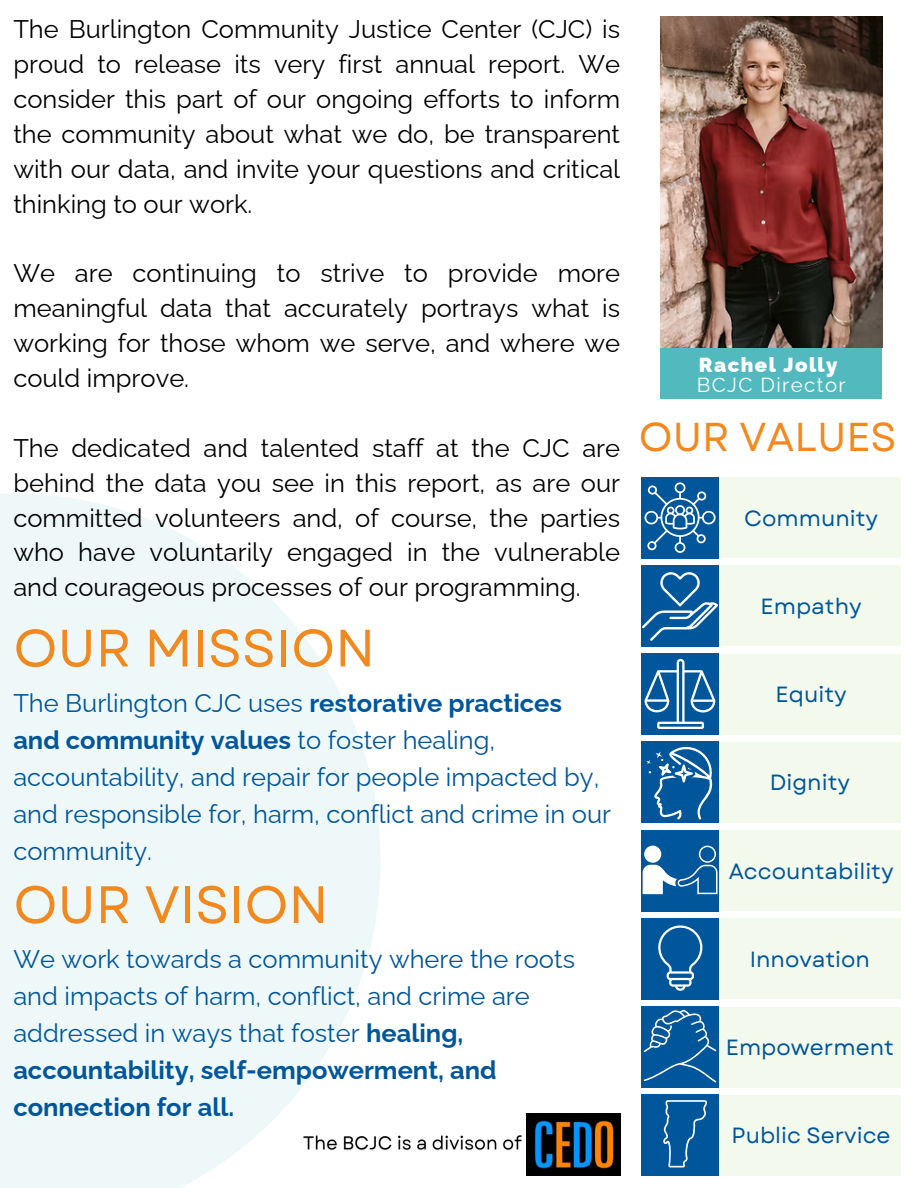
<style>
.page{position:relative;width:918px;height:1188px;background:#fff}
.page>*{position:absolute;margin:0;border:0;box-sizing:border-box;transform-origin:0 0}
.t1{font:52.5px "Garet";color:#f2891f}
.t2{font:40.35px "Garet";color:#f2891f}
.t3{font:25.5px/34.8px "Raleway";color:#000;text-align:justify}
.t4{font:25.5px/37.2px "Raleway";color:#00569a}
.t5{font:22.05px "Garet";color:#00569a}
.t6{font:20.4px/20px "Raleway";letter-spacing:.07em;color:#fff}
.s1{font-weight:700}
.s2{font-weight:900}
</style>
<div class="page">
<div style="left:0;top:494px;width:381px;height:694px;background:linear-gradient(to right,#ebf7f7,#f6fbfb)"></div>
<div style="left:661px;top:16px;width:221px;height:382px;background:#52b9be"></div>
<img style="left:661px;top:16px;width:221px;height:332px">
<div style="left:719px;top:477px;width:182px;height:81px;background:#f3f9ec"></div>
<div style="left:642px;top:477px;width:77px;height:81px;background:#00569a"></div>
<svg style="left:645px;top:482px;width:70px;height:71px"></svg>
<div style="left:719px;top:566px;width:182px;height:80px;background:#f3f9ec"></div>
<div style="left:642px;top:565px;width:77px;height:81px;background:#00569a"></div>
<svg style="left:642px;top:572px;width:76px;height:69px"></svg>
<div style="left:719px;top:654px;width:182px;height:80px;background:#f3f9ec"></div>
<div style="left:642px;top:654px;width:77px;height:81px;background:#00569a"></div>
<svg style="left:645px;top:659px;width:70px;height:70px"></svg>
<div style="left:642px;top:830px;width:77px;height:81px;background:#00569a"></div>
<div style="left:719px;top:830px;width:182px;height:81px;background:#f3f9ec"></div>
<svg style="left:643px;top:846px;width:75px;height:48px"></svg>
<div style="left:719px;top:918px;width:182px;height:81px;background:#f3f9ec"></div>
<div style="left:642px;top:918px;width:77px;height:81px;background:#00569a"></div>
<svg style="left:658px;top:925px;width:44px;height:65px"></svg>
<div style="left:719px;top:1007px;width:182px;height:80px;background:#f3f9ec"></div>
<div style="left:642px;top:1007px;width:77px;height:81px;background:#00569a"></div>
<svg style="left:644px;top:1010px;width:72px;height:72px"></svg>
<div style="left:642px;top:1095px;width:77px;height:81px;background:#00569a"></div>
<div style="left:719px;top:1095px;width:182px;height:81px;background:#f3f9ec"></div>
<svg style="left:663px;top:1100px;width:44px;height:67px"></svg>
<div style="left:719px;top:742px;width:182px;height:81px;background:#f3f9ec"></div>
<div style="left:642px;top:742px;width:77px;height:81px;background:#00569a"></div>
<svg style="left:646px;top:746px;width:67px;height:74px"></svg>
<img style="left:527px;top:1113px;width:93px;height:62px">
<img style="left:298px;top:1130px;width:229px;height:27px">
<h3 class="t3" style="left:13px;top:12px;width:608px">The Burlington Community Justice Center (CJC) is proud to release its very first annual report. We consider this part of our ongoing efforts to inform the community about what we do, be transparent with our data, and invite your questions and critical thinking to our work.</h3>
<h3 class="t3" style="left:13px;top:256px;width:608px">We are continuing to strive to provide more meaningful data that accurately portrays what is working for those whom we serve, and where we could improve.</h3>
<h1 class="t3" style="left:13px;top:430px;width:608px">The dedicated and talented staff at the CJC are behind the data you see in this report, as are our committed volunteers and, of course, the parties who have voluntarily engaged in the vulnerable and courageous processes of our programming.</h1>
<p class="t1" style="left:13px;top:610px;width:363px">OUR MISSION</p>
<h3 class="t4" style="left:13px;top:684px;width:599px">The Burlington CJC uses <span class="s1">restorative practices and community values</span> to foster healing, accountability, and repair for people impacted by, and responsible for, harm, conflict and crime in our community.</h3>
<p class="t1" style="left:13px;top:867px;width:317px">OUR VISION</p>
<h3 class="t4" style="left:13px;top:940px;width:563px">We work towards a community where the roots and impacts of harm, conflict, and crime are addressed in ways that foster <span class="s1">healing, accountability, self-empowerment, and connection for all.</span></h3>
<h3 class="t6" style="left:697px;top:355px;width:151px"><span class="s2">Rachel Jolly<br></span>BCJC Director</h3>
<h3 class="t2" style="left:639px;top:408px;width:259px">OUR VALUES</h3>
<h3 class="t5" style="left:744px;top:502px;width:135px">Community</h3>
<h1 class="t5" style="left:761px;top:590px;width:103px">Empathy</h1>
<h3 class="t5" style="left:776px;top:679px;width:72px">Equity</h3>
<p class="t5" style="left:770px;top:767px;width:82px">Dignity</p>
<p class="t5" style="left:729px;top:855px;width:166px">Accountability</p>
<p class="t5" style="left:750px;top:943px;width:122px">Innovation</p>
<h4 class="t5" style="left:726px;top:1032px;width:170px">Empowerment</h4>
<h2 class="t5" style="left:732px;top:1120px;width:160px">Public Service</h2>
</div>
